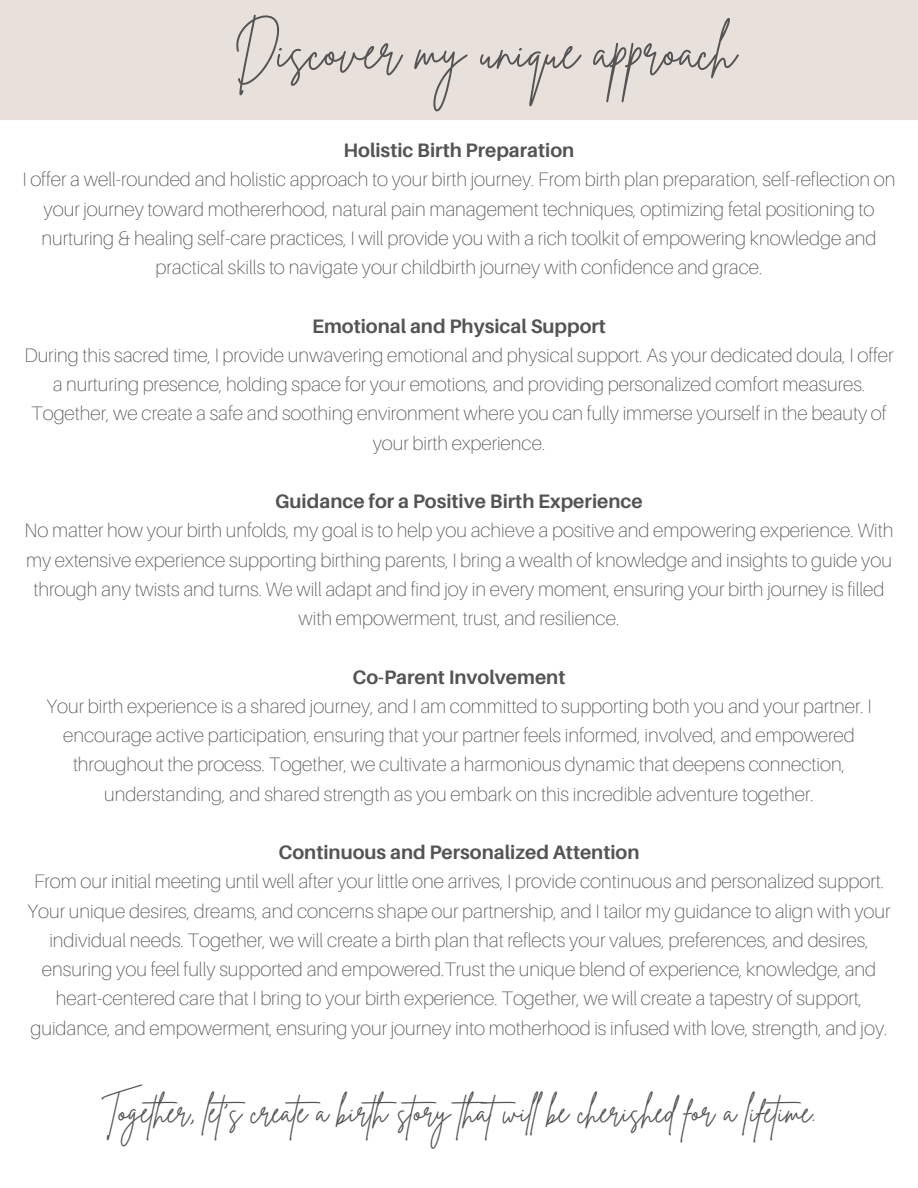
<style>
.page{position:relative;width:918px;height:1188px;background:#fff}
.page>*{position:absolute;margin:0;border:0;box-sizing:border-box;transform-origin:0 0}
.t1{font:50.85px "Brittany Signature";color:#545454}
.t2{font:31.35px "Brittany Signature";color:#545454}
.t3{font:100 19.5px/29.2px "Aileron";color:#545454;text-align:center}
.t4{font:700 19.5px "Aileron";color:#545454}
</style>
<div class="page">
<div style="left:0;top:0;width:918px;height:119px;background:#e8e0db"></div>
<p class="t1" style="left:234px;top:18px;width:504px">Discover my unique approach</p>
<h1 class="t4" style="left:344px;top:138px;width:232px">Holistic Birth Preparation</h1>
<p class="t3" style="left:23px;top:165px;width:874px">I offer a well-rounded and holistic approach to your birth journey. From birth plan preparation, self-reflection on your journey toward mothererhood, natural pain management techniques, optimizing fetal positioning to nurturing &amp; healing self-care practices, I will provide you with a rich toolkit of empowering knowledge and practical skills to navigate your childbirth journey with confidence and grace.</p>
<p class="t4" style="left:312px;top:314px;width:295px">Emotional and Physical Support</p>
<p class="t3" style="left:24px;top:340px;width:871px">During this sacred time, I provide unwavering emotional and physical support. As your dedicated doula, I offer a nurturing presence, holding space for your emotions, and providing personalized comfort measures.<br>Together, we create a safe and soothing environment where you can fully immerse yourself in the beauty of your birth experience.</p>
<p class="t4" style="left:275px;top:489px;width:369px">Guidance for a Positive Birth Experience</p>
<p class="t3" style="left:25px;top:516px;width:870px">No matter how your birth unfolds, my goal is to help you achieve a positive and empowering experience. With my extensive experience supporting birthing parents, I bring a wealth of knowledge and insights to guide you through any twists and turns. We will adapt and find joy in every moment, ensuring your birth journey is filled with empowerment, trust, and resilience.</p>
<p class="t4" style="left:353px;top:665px;width:214px">Co-Parent Involvement</p>
<p class="t3" style="left:46px;top:691px;width:827px">Your birth experience is a shared journey, and I am committed to supporting both you and your partner. I encourage active participation, ensuring that your partner feels informed, involved, and empowered throughout the process. Together, we cultivate a harmonious dynamic that deepens connection, understanding, and shared strength as you embark on this incredible adventure together.</p>
<p class="t4" style="left:278px;top:840px;width:363px">Continuous and Personalized Attention</p>
<p class="t3" style="left:27px;top:867px;width:865px">From our initial meeting until well after your little one arrives, I provide continuous and personalized support.<br>Your unique desires, dreams, and concerns shape our partnership, and I tailor my guidance to align with your individual needs. Together, we will create a birth plan that reflects your values, preferences, and desires, ensuring you feel fully supported and empowered.Trust the unique blend of experience, knowledge, and heart-centered care that I bring to your birth experience. Together, we will create a tapestry of support, guidance, and empowerment, ensuring your journey into motherhood is infused with love, strength, and joy.</p>
<h2 class="t2" style="left:102px;top:1091px;width:716px">Together, let's create a birth story thatwil be cherished for a lifetime.</h2>
</div>
